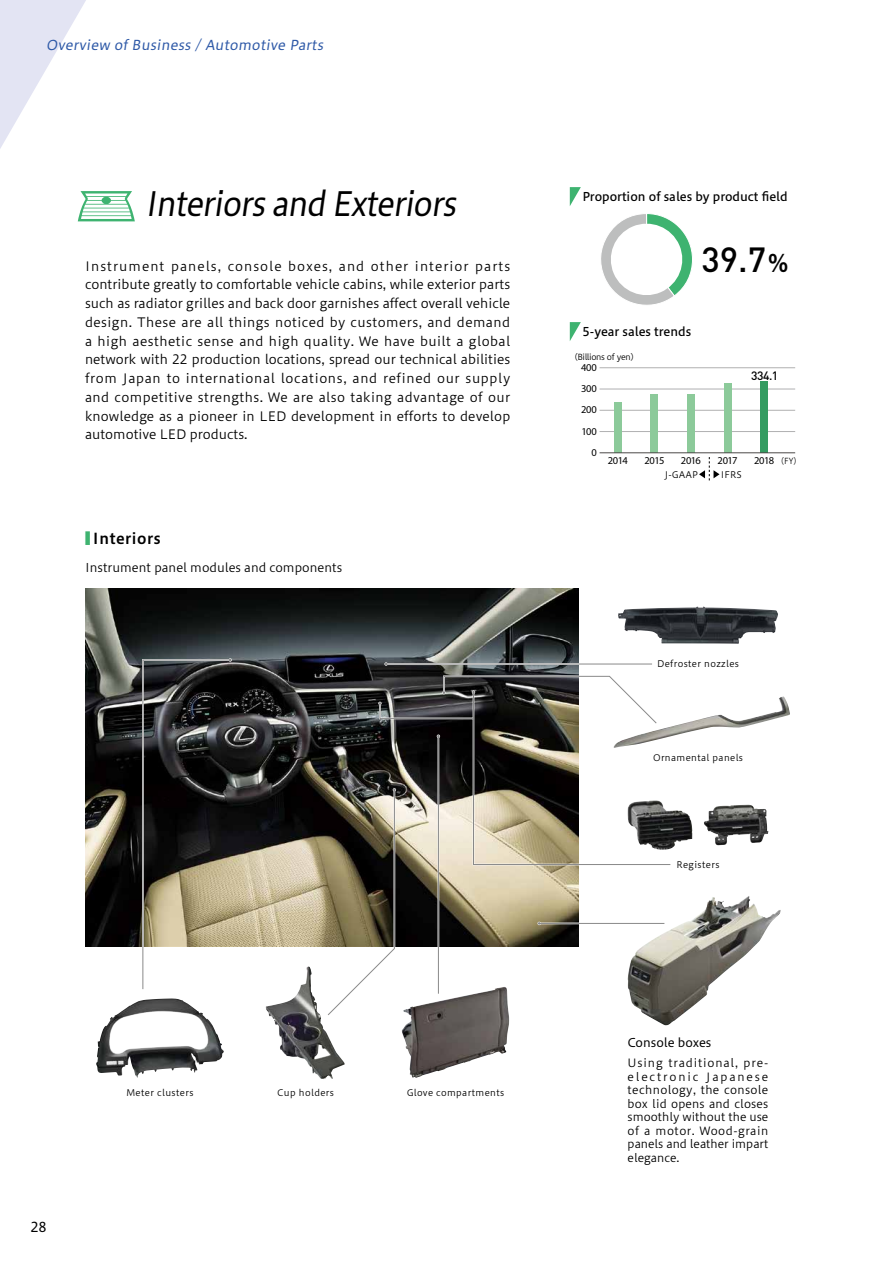
<style>
.page{position:relative;width:893px;height:1263px;background:#fff}
.page>*{position:absolute;margin:0;border:0;box-sizing:border-box;transform-origin:0 0}
.t1{font:500 34.5px "DIN";color:#000}
.t2{font:33px "Hiragino UD Sans Std W4";color:#000;scale:.92 1}
.t3{font:15px "Hiragino UD Sans Std W6";letter-spacing:.04em;color:#000}
.t4{font:13.5px "Hiragino UD Sans Std W4";color:#2e59a7}
.t5{font:13.5px "Hiragino UD Sans Std W4";color:#000}
.t6{font:12.75px/18.8px "Hiragino UD Sans Std W3";color:#000;text-align:justify}
.t7{font:12px "Hiragino UD Sans Std W5";color:#000}
.t8{font:12px "Hiragino UD Sans Std W3";color:#000}
.t9{font:12px "Hiragino UD Sans Std W4";color:#000}
.t10{font:500 12px "DIN";color:#000}
.t11{font:11.25px/13.5px "Hiragino UD Sans Std W3";color:#000;text-align:justify}
.t12{font:10.5px "DIN";letter-spacing:-.03em;color:#000}
.t13{font:9px "Hiragino UD Sans Std W3";letter-spacing:.04em;color:#000}
.t14{font:8.25px "Hiragino UD Sans F Std W3";letter-spacing:-.05em;color:#000}
.t15{font:8.25px "Hiragino UD Sans F Std W3";letter-spacing:-.05em;color:#000;scale:.9 1}
.s1{font-size:18px;color:#3eb370}
.s2{font-family:"Hiragino UD Sans Std W6";font-weight:400;font-size:24.15px}
</style>
<div class="page">
<svg style="left:570px;top:322px;width:11px;height:19px"></svg>
<svg style="left:570px;top:187px;width:11px;height:19px"></svg>
<svg style="left:0;top:0;width:86px;height:149px"></svg>
<svg style="left:78px;top:191px;width:57px;height:30px"></svg>
<hr style="left:600px;top:431px;width:195px;height:1px;background:#b0b0b1">
<hr style="left:600px;top:410px;width:195px;height:1px;background:#b0b0b1">
<hr style="left:600px;top:389px;width:195px;height:1px;background:#b0b0b1">
<hr style="left:600px;top:367px;width:195px;height:1px;background:#b0b0b1">
<div style="left:614px;top:402px;width:8px;height:51px;background:#8cca9a"></div>
<div style="left:651px;top:395px;width:7px;height:58px;background:#8cca9a"></div>
<div style="left:687px;top:395px;width:8px;height:58px;background:#8cca9a"></div>
<div style="left:724px;top:384px;width:7px;height:69px;background:#8cca9a"></div>
<div style="left:760px;top:382px;width:8px;height:71px;background:#349c61"></div>
<hr style="left:600px;top:452px;width:195px;height:1px;background:#4c4948">
<svg style="left:699px;top:457px;width:20px;height:24px"></svg>
<img style="left:672px;top:810px;width:20px;height:38px">
<img style="left:704px;top:805px;width:64px;height:40px">
<img style="left:672px;top:696px;width:118px;height:40px">
<img style="left:266px;top:967px;width:79px;height:112px">
<img style="left:402px;top:1017px;width:107px;height:61px">
<img style="left:96px;top:998px;width:102px;height:80px">
<img style="left:650px;top:896px;width:99px;height:129px">
<img style="left:85px;top:589px;width:493px;height:357px">
<img style="left:618px;top:606px;width:160px;height:38px">
<svg style="left:601px;top:213px;width:92px;height:92px"></svg>
<hr style="left:386px;top:663px;width:266px;height:2px;background:#fff">
<hr style="left:386px;top:664px;width:266px;height:1px;background:#898989">
<svg style="left:384px;top:662px;width:4px;height:4px"></svg>
<svg style="left:141px;top:658px;width:91px;height:331px;background:#5d5a52"></svg>
<svg style="left:326px;top:675px;width:346px;height:342px"></svg>
<p class="t4" style="left:46px;top:35px;width:281px">Overview of Business / Automotive Parts</p>
<h2 class="t2" style="left:145px;top:179px;width:347px">Interiorsand Exteriors</h2>
<p class="t6" style="left:85px;top:256px;width:427px">Instrument panels, console boxes, and other interior parts contribute greatly to comfortable vehicle cabins, while exterior parts such as radiator grilles and back door garnishes affect overall vehicle design. These are all things noticed by customers, and demand a high aesthetic sense and high quality. We have built a global network with 22 production locations, spread our technical abilities from Japan to international locations, and refined our supply and competitive strengths. We are also taking advantage of our knowledge as a pioneer in LED development in efforts to develop automotive LED products.</p>
<p class="t3" style="left:85px;top:526px;width:77px"><span class="s1">■</span> Interiors</p>
<p class="t8" style="left:85px;top:558px;width:259px">Instrument panel modules and components</p>
<p class="t7" style="left:583px;top:188px;width:207px">Proportion of sales by product field</p>
<h1 class="t1" style="left:701px;top:237px;width:90px">39.7<span class="s2">％</span></h1>
<p class="t7" style="left:583px;top:323px;width:110px">5-year sales trends</p>
<p class="t14" style="left:570px;top:350px;width:71px">（Billions of yen）</p>
<p class="t12" style="left:581px;top:361px;width:17px">400</p>
<p class="t12" style="left:581px;top:382px;width:17px">300</p>
<p class="t12" style="left:581px;top:403px;width:17px">200</p>
<p class="t12" style="left:582px;top:424px;width:17px">100</p>
<p class="t10" style="left:751px;top:368px;width:29px">334.1</p>
<p class="t12" style="left:591px;top:446px;width:7px">0</p>
<p class="t12" style="left:608px;top:454px;width:22px">2014</p>
<p class="t12" style="left:644px;top:454px;width:22px">2015</p>
<p class="t12" style="left:681px;top:454px;width:22px">2016</p>
<p class="t12" style="left:717px;top:454px;width:22px">2017</p>
<p class="t12" style="left:754px;top:454px;width:22px">2018</p>
<p class="t13" style="left:665px;top:468px;width:35px">J-GAAP</p>
<p class="t13" style="left:721px;top:468px;width:22px">IFRS</p>
<p class="t15" style="left:777px;top:454px;width:28px">（FY）</p>
<p class="t13" style="left:657px;top:657px;width:83px">Defroster nozzles</p>
<p class="t13" style="left:653px;top:751px;width:92px">Ornamental panels</p>
<p class="t13" style="left:677px;top:857px;width:44px">Registers</p>
<p class="t5" style="left:30px;top:1217px;width:18px">28</p>
<p class="t13" style="left:126px;top:1086px;width:69px">Meter clusters</p>
<p class="t13" style="left:277px;top:1086px;width:58px">Cup holders</p>
<p class="t13" style="left:407px;top:1086px;width:99px">Glove compartments</p>
<p class="t9" style="left:628px;top:1033px;width:85px">Console boxes</p>
<p class="t11" style="left:628px;top:1055px;width:142px">Using traditional, pre&shy;electronic Japanese technology, the console box lid opens and closes smoothly without the use of a motor. Wood-grain panels and leather impart elegance.</p>
</div>
